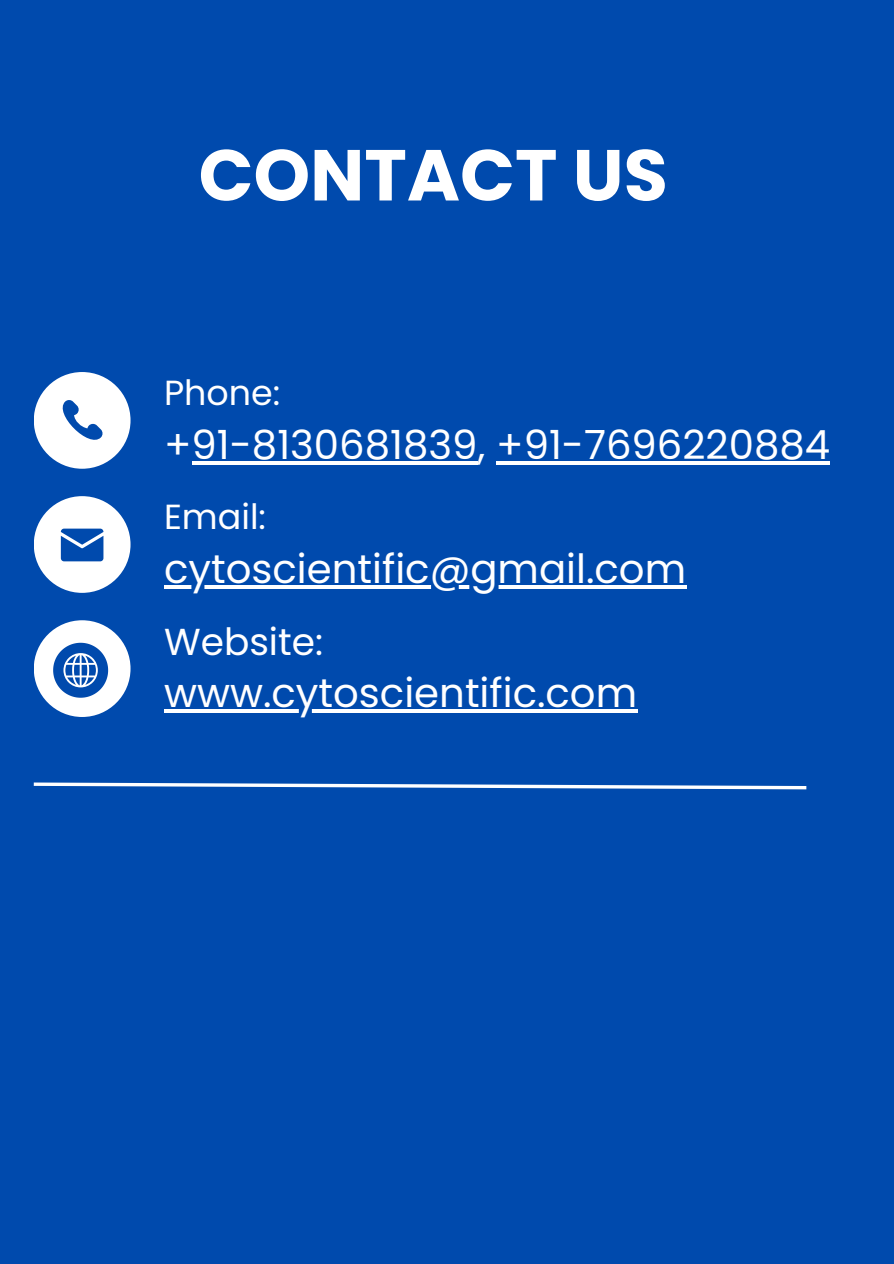
<style>
.page{position:relative;width:894px;height:1264px;background:#fff}
.page>*{position:absolute;margin:0;border:0;box-sizing:border-box;transform-origin:0 0}
.t1{font:700 72px "Poppins";color:#fff}
.t2{font:40.2px "Poppins";color:#fff}
.t3{font:37.5px "Poppins";color:#fff}
.t4{font:34.8px "Poppins";color:#fff}
</style>
<div class="page">
<div style="left:0;top:0;width:893px;height:1263px;background:#004aad"></div>
<div style="left:34px;top:372px;width:96px;height:97px;background:#fff;border-radius:50%"></div>
<svg style="left:62px;top:400px;width:41px;height:40px"></svg>
<div style="left:34px;top:496px;width:96px;height:97px;background:#fff;border-radius:50%"></div>
<div style="left:34px;top:620px;width:96px;height:97px;background:#fff;border-radius:50%"></div>
<svg style="left:61px;top:528px;width:42px;height:33px"></svg>
<svg style="left:33px;top:782px;width:774px;height:8px"></svg>
<svg style="left:53px;top:642px;width:55px;height:55px"></svg>
<hr style="left:191px;top:461px;width:286px;height:3px;background:#fff">
<hr style="left:496px;top:461px;width:333px;height:3px;background:#fff">
<hr style="left:164px;top:585px;width:522px;height:4px;background:#fff">
<hr style="left:164px;top:709px;width:473px;height:4px;background:#fff">
<h1 class="t1" style="left:198px;top:125px;width:470px">CONTACT US</h1>
<p class="t4" style="left:164px;top:368px;width:118px">Phone:</p>
<p class="t2" style="left:164px;top:417px;width:667px">+91-8130681839, +91-7696220884</p>
<p class="t4" style="left:164px;top:492px;width:103px">Email:</p>
<p class="t2" style="left:164px;top:541px;width:523px">cytoscientific@gmail.com</p>
<p class="t3" style="left:164px;top:615px;width:160px">Website:</p>
<h2 class="t2" style="left:164px;top:665px;width:474px">www.cytoscientific.com</h2>
</div>
